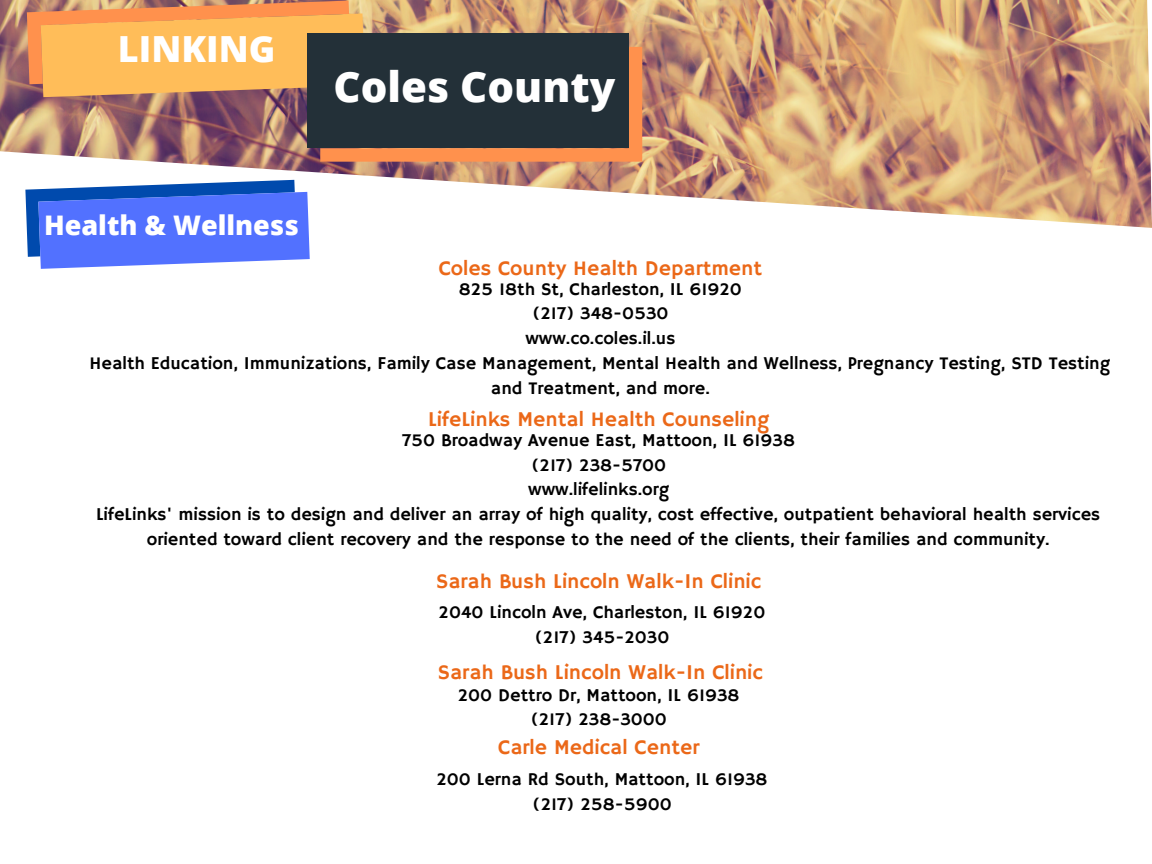
<style>
.page{position:relative;width:1152px;height:864px;background:#fff}
.page>*{position:absolute;margin:0;border:0;box-sizing:border-box;transform-origin:0 0}
.t1{font:800 42px "Open Sans";color:#fff}
.t2{font:800 36px "Open Sans";color:#fff}
.t3{font:800 27px "Open Sans";color:#fff}
.t4{font:21px "Hammersmith One";color:#eb6818}
.t5{font:18px/24.8px "Hammersmith One";color:#000;text-align:center}
</style>
<div class="page">
<img style="left:0;top:0;width:1152px;height:228px">
<svg style="left:27px;top:1px;width:615px;height:161px;background:#d69763"></svg>
<div style="left:307px;top:33px;width:322px;height:115px;background:#233038"></div>
<svg style="left:25px;top:180px;width:285px;height:89px;background:#5b7df2"></svg>
<h2 class="t2" style="left:118px;top:24px;width:159px">LINKING</h2>
<h1 class="t1" style="left:333px;top:57px;width:284px">Coles County</h1>
<h3 class="t3" style="left:44px;top:206px;width:256px">Health &amp; Wellness</h3>
<p class="t4" style="left:439px;top:256px;width:325px">Coles County Health Department</p>
<p class="t5" style="left:90px;top:277px;width:1022px">825 18th St, Charleston, IL 61920<br>(217) 348-0530<br>www.co.coles.il.us<br>Health Education, Immunizations, Family Case Management, Mental Health and Wellness, Pregnancy Testing, STD Testing and Treatment, and more.</p>
<p class="t4" style="left:428px;top:407px;width:343px">LifeLinks Mental Health Counseling</p>
<p class="t5" style="left:96px;top:428px;width:1006px">750 Broadway Avenue East, Mattoon, IL 61938<br>(217) 238-5700<br>www.lifelinks.org<br>LifeLinks' mission is to design and deliver an array of high quality, cost effective, outpatient behavioral health services oriented toward client recovery and the response to the need of the clients, their families and community.</p>
<p class="t4" style="left:436px;top:569px;width:327px">Sarah Bush Lincoln Walk-In Clinic</p>
<p class="t5" style="left:439px;top:601px;width:328px">2040 Lincoln Ave, Charleston, IL 61920 (217) 345-2030</p>
<p class="t4" style="left:438px;top:660px;width:327px">Sarah Bush Lincoln Walk-In Clinic</p>
<p class="t5" style="left:458px;top:683px;width:283px">200 Dettro Dr, Mattoon, IL 61938 (217) 238-3000</p>
<p class="t4" style="left:498px;top:735px;width:203px">Carle Medical Center</p>
<p class="t5" style="left:436px;top:768px;width:333px">200 Lerna Rd South, Mattoon, IL 61938 (217) 258-5900</p>
</div>
